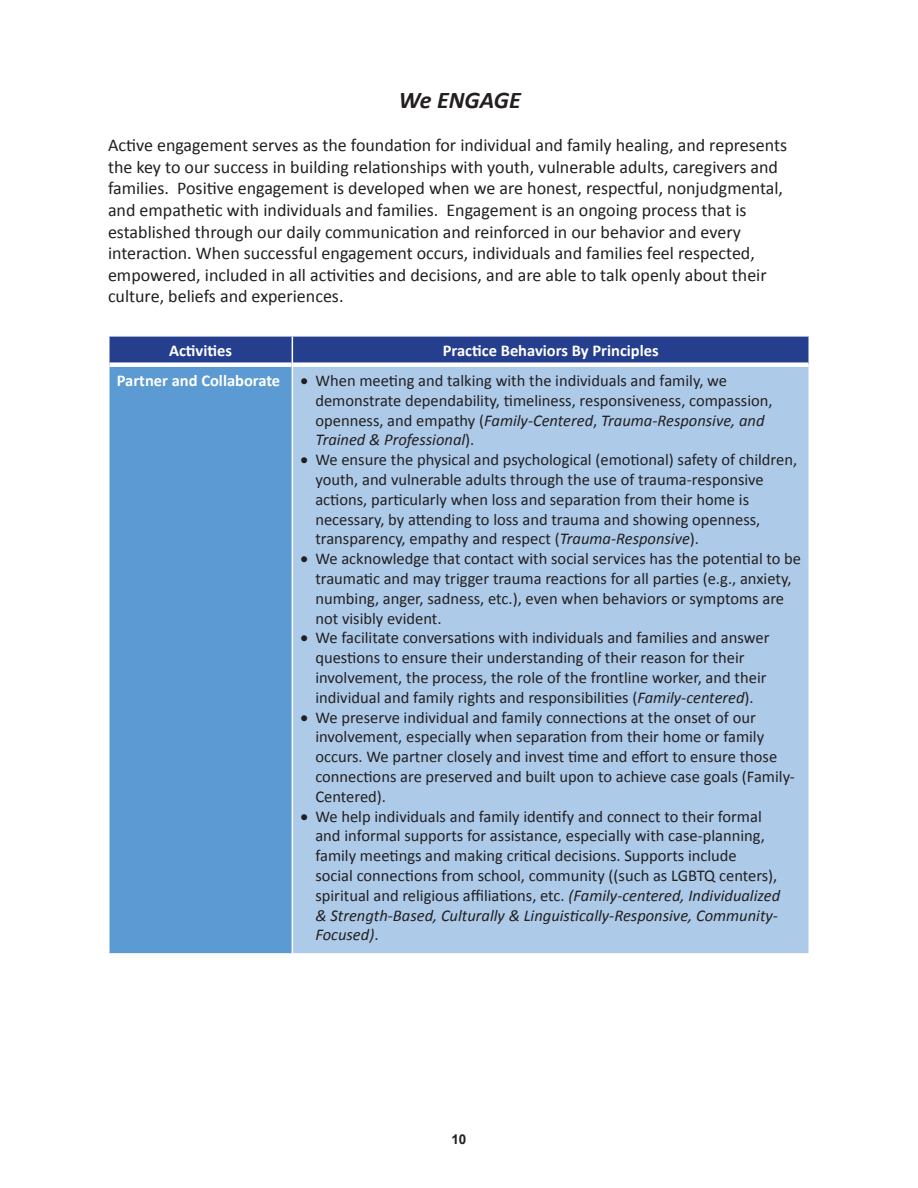
<style>
.page{position:relative;width:918px;height:1188px;background:#fff}
.page>*{position:absolute;margin:0;border:0;box-sizing:border-box;transform-origin:0 0}
.t1{font:italic 700 24px "Calibri";color:#231f20}
.t2{font:18px/21.6px "Calibri";color:#231f20}
.t3{font:16.5px/19.8px "Calibri";color:#231f20}
.t4{font:700 16.5px "Calibri";color:#fff}
.t5{font:700 13.5px "Arial";color:#231f20}
.s1{font-weight:700;color:#fff}
.s2{font-style:italic}
</style>
<div class="page">
<div style="left:109px;top:365px;width:183px;height:589px;background:#5c9ad3"></div>
<div style="left:292px;top:365px;width:517px;height:589px;background:#adcbe9"></div>
<div style="left:110px;top:362px;width:182px;height:5px;background:#fff"></div>
<div style="left:293px;top:362px;width:515px;height:5px;background:#fff"></div>
<hr style="left:808px;top:365px;width:2px;height:588px;background:#fff">
<svg style="left:109px;top:336px;width:700px;height:29px;background:#3d549a"></svg>
<hr style="left:108px;top:365px;width:2px;height:588px;background:#fff">
<hr style="left:292px;top:365px;width:1px;height:588px;background:#fff">
<hr style="left:108px;top:953px;width:184px;height:1px;background:#fff">
<hr style="left:292px;top:953px;width:518px;height:1px;background:#fff">
<h1 class="t1" style="left:399px;top:85px;width:123px">We ENGAGE</h1>
<p class="t2" style="left:108px;top:134px;width:681px">Active engagement serves as the foundation for individual and family healing, and represents the key to our success in building relationships with youth, vulnerable adults, caregivers and families. Positive engagement is developed when we are honest, respectful, nonjudgmental, and empathetic with individuals and families. Engagement is an ongoing process that is established through our daily communication and reinforced in our behavior and every interaction. When successful engagement occurs, individuals and families feel respected, empowered, included in all activities and decisions, and are able to talk openly about their culture, beliefs and experiences.</p>
<p class="t4" style="left:169px;top:340px;width:64px">Activities</p>
<p class="t3" style="left:117px;top:335px;width:612px;line-height:30.5px;text-indent:326px"><span class="s1">Practice Behaviors By Principles<br>Partner and Collaborate</span> • When meeting and talking with the individuals and family, we</p>
<p class="t3" style="left:315px;top:391px;width:459px">demonstrate dependability, timeliness, responsiveness, compassion, openness, and empathy (<span class="s2">Family-Centered</span>, <span class="s2">Trauma-Responsive, and<br>Trained &amp; Professional</span>).</p>
<p class="t3" style="left:315px;top:450px;width:483px;text-indent:-15px">• We ensure the physical and psychological (emotional) safety of children, youth, and vulnerable adults through the use of trauma-responsive actions, particularly when loss and separation from their home is necessary, by attending to loss and trauma and showing openness, transparency, empathy and respect (<span class="s2">Trauma-Responsive</span>).</p>
<p class="t3" style="left:315px;top:549px;width:487px;text-indent:-15px">• We acknowledge that contact with social services has the potential to be traumatic and may trigger trauma reactions for all parties (e.g., anxiety, numbing, anger, sadness, etc.), even when behaviors or symptoms are not visibly evident.</p>
<p class="t3" style="left:315px;top:628px;width:456px;text-indent:-15px">• We facilitate conversations with individuals and families and answer questions to ensure their understanding of their reason for their involvement, the process, the role of the frontline worker, and their individual and family rights and responsibilities (<span class="s2">Family-centered</span>).</p>
<p class="t3" style="left:315px;top:707px;width:481px;text-indent:-15px">• We preserve individual and family connections at the onset of our involvement, especially when separation from their home or family occurs. We partner closely and invest time and effort to ensure those connections are preserved and built upon to achieve case goals (Family-Centered).</p>
<p class="t3" style="left:315px;top:806px;width:466px;text-indent:-15px">• We help individuals and family identify and connect to their formal and informal supports for assistance, especially with case-planning, family meetings and making critical decisions. Supports include<br>social connections from school, community ((such as LGBTQ centers), spiritual and religious affiliations, etc. <span class="s2">(Family-centered, Individualized &amp; Strength-Based, Culturally &amp; Linguistically-Responsive, Community-Focused)</span>.</p>
<p class="t5" style="left:451px;top:1130px;width:17px">10</p>
</div>
